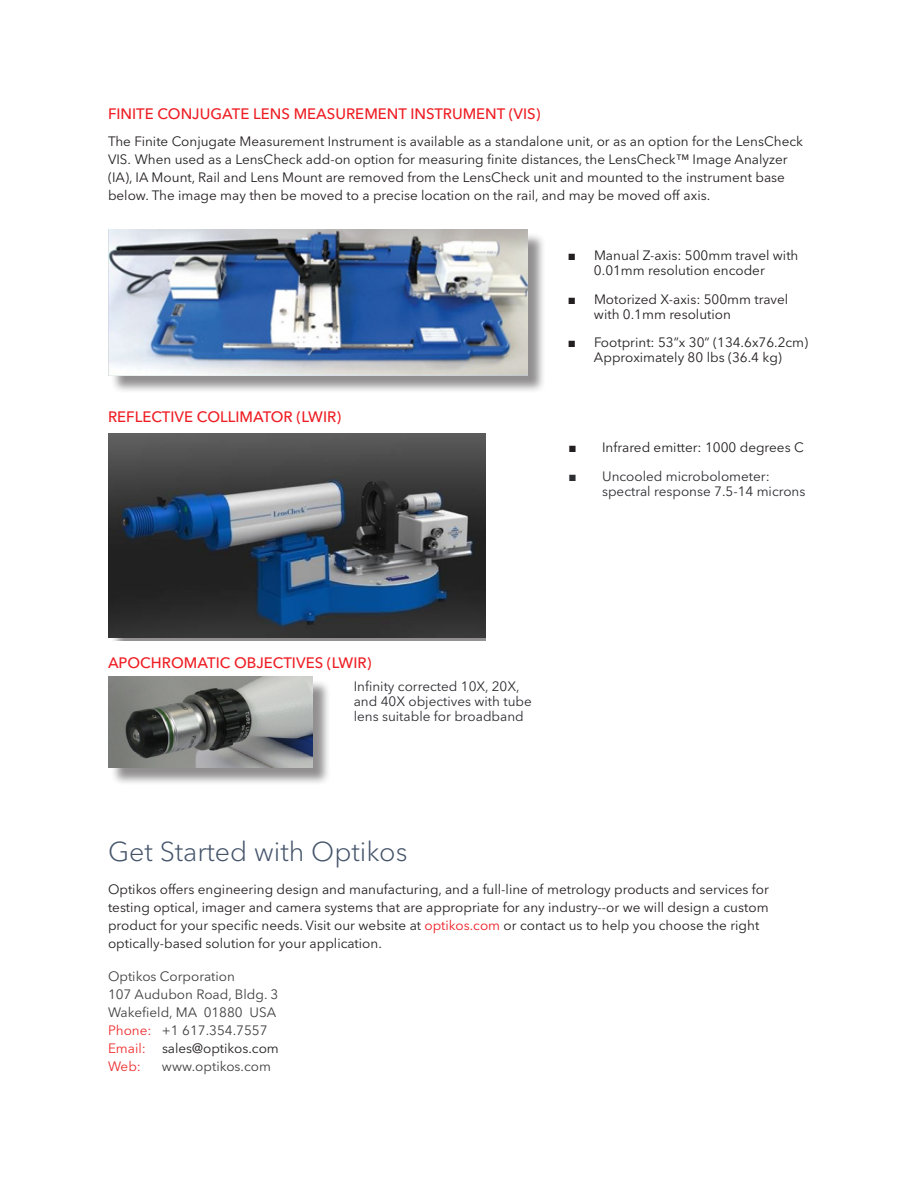
<style>
.page{position:relative;width:918px;height:1188px;background:#fff}
.page>*{position:absolute;margin:0;border:0;box-sizing:border-box;transform-origin:0 0}
.Section_Headline{font:300 27px "Avenir Next LT Pro";color:#44546a}
.Sub-Head_2{font:500 15px "Avenir Next LT Pro";color:#ee1d23}
.Body_Text{font:13.5px/18px "Avenir Next LT Pro";color:#231f20}
.Default{font:13.5px/15px "Avenir Next LT Pro";color:#2d2e32}
.Body_Text-2{font:13.5px/18px "Avenir Next LT Pro";color:#404040}
.s1{font-family:"Arial"}
.s2{color:#ee1d23}
.s3{color:#ee2d2e}
.s4{color:#231f20}
</style>
<div class="page">
<div style="left:110px;top:232px;width:436px;height:162px;background:#231f20;opacity:.5"></div>
<img style="left:108px;top:230px;width:419px;height:145px">
<img style="left:108px;top:433px;width:378px;height:204px">
<div style="left:110px;top:679px;width:221px;height:107px;background:#231f20;opacity:.5"></div>
<img style="left:108px;top:677px;width:204px;height:90px">
<p class="Sub-Head_2" style="left:108px;top:105px;width:434px">FINITE CONJUGATE LENS MEASUREMENT INSTRUMENT (VIS)</p>
<p class="Body_Text" style="left:108px;top:133px;width:697px">The Finite Conjugate Measurement Instrument is available as a standalone unit, or as an option for the LensCheck VIS. When used as a LensCheck add-on option for measuring finite distances, the LensCheck™ Image Analyzer (IA), IA Mount, Rail and Lens Mount are removed from the LensCheck unit and mounted to the instrument base below. The image may then be moved to a precise location on the rail, and may be moved off axis.</p>
<p class="Sub-Head_2" style="left:108px;top:407px;width:235px">REFLECTIVE COLLIMATOR (LWIR)</p>
<p class="Body_Text" style="left:568px;top:248px;width:232px;line-height:15px;text-align:center"><span class="s1">■</span> Manual Z-axis: 500mm travel with<br>0.01mm resolution encoder</p>
<p class="Body_Text" style="left:594px;top:292px;width:196px;line-height:15px;text-indent:-26px"><span class="s1">■</span> Motorized X-axis: 500mm travel with 0.1mm resolution</p>
<p class="Body_Text" style="left:568px;top:335px;width:242px;line-height:15px;text-align:center"><span class="s1">■</span> Footprint: 53”x 30” (134.6x76.2cm)<br>Approximately 80 lbs (36.4 kg)</p>
<p class="Body_Text" style="left:568px;top:438px;width:237px"><span class="s1">■</span> Infrared emitter: 1000 degrees C</p>
<p class="Default" style="left:602px;top:468px;width:205px;text-indent:-34px"><span class="s1">■</span> Uncooled microbolometer: spectral response 7.5-14 microns</p>
<p class="Sub-Head_2" style="left:108px;top:654px;width:265px">APOCHROMATIC OBJECTIVES (LWIR)</p>
<p class="Default" style="left:354px;top:679px;width:180px">Infinity corrected 10X, 20X, and 40X objectives with tube lens suitable for broadband</p>
<p class="Section_Headline" style="left:108px;top:835px;width:301px">Get Started with Optikos</p>
<p class="Body_Text" style="left:108px;top:880px;width:662px">Optikos offers engineering design and manufacturing, and a full-line of metrology products and services for testing optical, imager and camera systems that are appropriate for any industry--or we will design a custom product for your specific needs. Visit our website at <span class="s2">optikos.com</span> or contact us to help you choose the right optically-based solution for your application.</p>
<p class="Body_Text-2" style="left:108px;top:967px;width:172px">Optikos Corporation<br>107 Audubon Road, Bldg. 3<br>Wakefield, MA 01880 USA<br><span class="s3">Phone:</span> +1 617.354.7557<br><span class="s3">Email:</span> <span class="s4">sales@optikos.com<br></span><span class="s3">Web:</span></p>
<p class="Body_Text-2" style="left:162px;top:1057px;width:111px">www.optikos.com</p>
</div>
